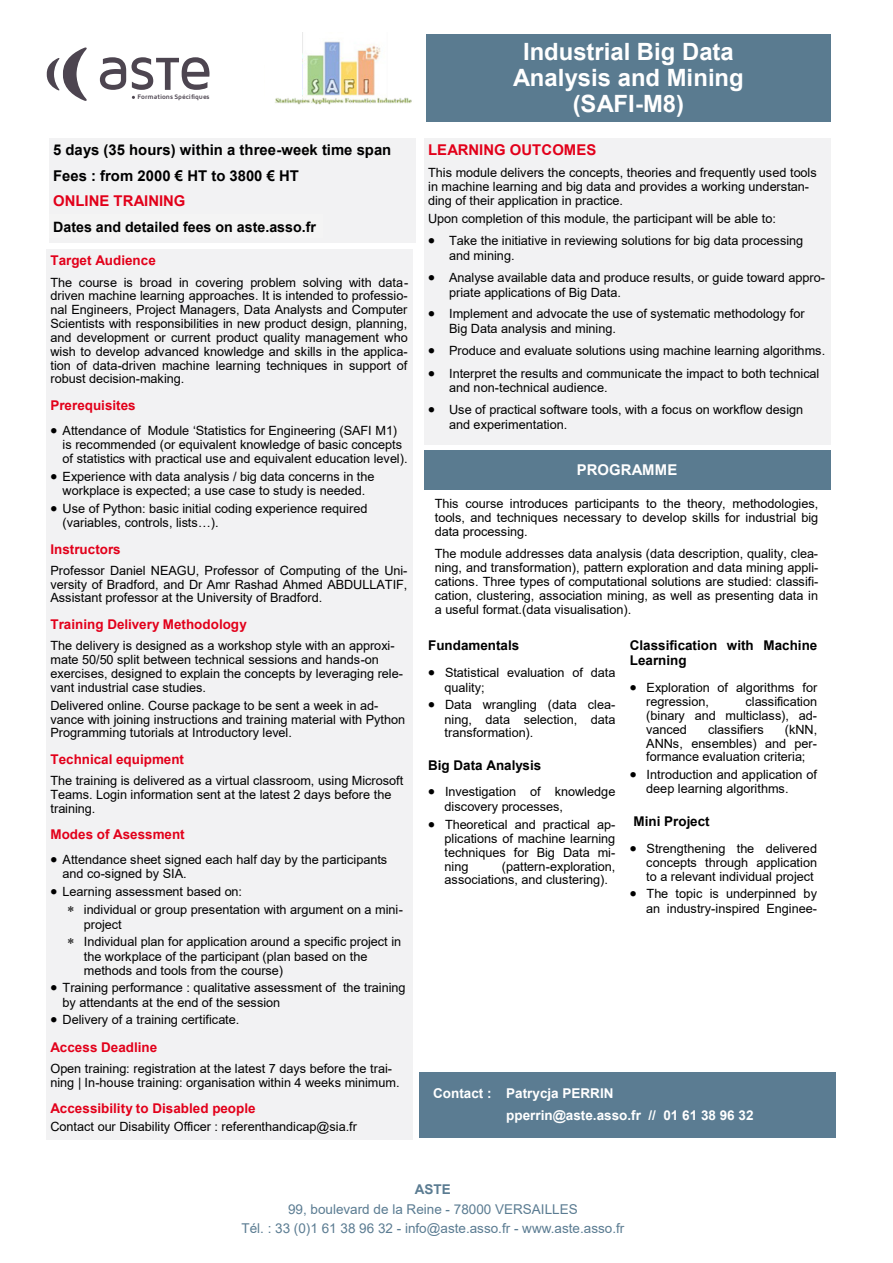
<style>
.page{position:relative;width:893px;height:1263px;background:#fff}
.page>*{position:absolute;margin:0;border:0;box-sizing:border-box;transform-origin:0 0}
.t1{font:700 23.85px/26.1px "Arial";color:#fff;text-align:center}
.t2{font:700 14.85px/25.2px "Arial";color:#000}
.t3{font:700 14.85px "Arial";color:#e2001a}
.t4{font:700 14.85px "Arial";letter-spacing:.005em;color:#fff}
.t5{font:700 14.25px "Arial";color:#000}
.t6{font:700 13.5px "Arial";color:#e2001a}
.t7{font:13.5px/19.5px "Arial";color:#5b7c92;text-align:center}
.t8{font:700 13.5px/14.7px "Arial";color:#000}
.t9{font:700 13.5px/22.5px "Arial";color:#fff}
.t10{font:700 13.5px "Arial";color:#5b7c92}
.t11{font:12.75px/13.8px "Arial";letter-spacing:-.005em;color:#000}
.t12{font:700 6.75px "Maven Pro";color:#4d4550}
</style>
<div class="page">
<div style="left:426px;top:35px;width:405px;height:87px;background:#5a7b90"></div>
<div style="left:46px;top:249px;width:366px;height:890px;background:#f2f2f3"></div>
<div style="left:49px;top:138px;width:366px;height:105px;background:#f2f2f3"></div>
<div style="left:424px;top:138px;width:407px;height:306px;background:#f2f2f3"></div>
<div style="left:424px;top:451px;width:407px;height:39px;background:#5a7b90"></div>
<img style="left:275px;top:32px;width:137px;height:73px">
<svg style="left:47px;top:47px;width:40px;height:54px"></svg>
<svg style="left:100px;top:57px;width:109px;height:33px"></svg>
<div style="left:419px;top:1071px;width:417px;height:67px;background:#5b7c92"></div>
<p class="t12" style="left:138px;top:93px;width:74px">Formations Spécifiques</p>
<p class="t2" style="left:53px;top:138px;width:340px">5 days (35 hours) within a three-week time span<br>Fees : from 2000 € HT to 3800 € HT</p>
<p class="t3" style="left:53px;top:190px;width:134px">ONLINE TRAINING</p>
<p class="t2" style="left:53px;top:213px;width:229px">Dates and detailed fees on sia.fr</p>
<p class="t5" style="left:53px;top:217px;width:264px">Dates and detailed fees on aste.asso.fr</p>
<p class="t6" style="left:50px;top:251px;width:107px">Target Audience</p>
<p class="t11" style="left:50px;top:275px;width:359px;text-align:justify">The course is broad in covering problem solving with data&shy;driven machine learning approaches. It is intended to professio&shy;nal Engineers, Project Managers, Data Analysts and Computer Scientists with responsibilities in new product design, planning, and development or current product quality management who wish to develop advanced knowledge and skills in the applica&shy;tion of data-driven machine learning techniques in support of robust decision-making.</p>
<p class="t6" style="left:50px;top:396px;width:87px">Prerequisites</p>
<p class="t11" style="left:63px;top:423px;width:346px;text-indent:-12px">• Attendance of Module ‘Statistics for Engineering (SAFI M1) is recommended (or equivalent knowledge of basic concepts of statistics with practical use and equivalent education level).</p>
<p class="t11" style="left:50px;top:469px;width:326px;line-height:14.5px;text-align:center">• Experience with data analysis / big data concerns in the workplace is expected; a use case to study is needed.</p>
<p class="t11" style="left:63px;top:501px;width:306px;line-height:14.5px;text-indent:-12px">• Use of Python: basic initial coding experience required (variables, controls, lists…).</p>
<p class="t6" style="left:50px;top:539px;width:72px">Instructors</p>
<p class="t11" style="left:50px;top:563px;width:359px;text-align:justify">Professor Daniel NEAGU, Professor of Computing of the Uni&shy;versity of Bradford, and Dr Amr Rashad Ahmed ABDULLATIF, Assistant professor at the University of Bradford.</p>
<p class="t6" style="left:50px;top:615px;width:198px">Training Delivery Methodology</p>
<p class="t11" style="left:50px;top:638px;width:354px">The delivery is designed as a workshop style with an approxi&shy;mate 50/50 split between technical sessions and hands-on exercises, designed to explain the concepts by leveraging rele&shy;vant industrial case studies.</p>
<p class="t11" style="left:50px;top:698px;width:356px">Delivered online. Course package to be sent a week in ad&shy;vance with joining instructions and training material with Python<br>Programming tutorials at Introductory level.</p>
<p class="t6" style="left:50px;top:750px;width:135px">Technical equipment</p>
<p class="t11" style="left:50px;top:773px;width:354px">The training is delivered as a virtual classroom, using Microsoft<br>Teams. Login information sent at the latest 2 days before the training.</p>
<p class="t6" style="left:50px;top:825px;width:136px">Modes of Asessment</p>
<p class="t11" style="left:63px;top:852px;width:326px;line-height:14.5px;text-indent:-12px">• Attendance sheet signed each half day by the participants and co-signed by SIA.</p>
<p class="t11" style="left:84px;top:882px;width:321px;line-height:18.3px;text-indent:-33px">• Learning assessment based on:<br>individual or group presentation with argument on a mini-</p>
<p class="t11" style="left:84px;top:915px;width:319px;line-height:17.5px">project<br>Individual plan for application around a specific project in</p>
<p class="t11" style="left:84px;top:949px;width:285px">the workplace of the participant (plan based on the methods and tools from the course)</p>
<p class="t11" style="left:63px;top:980px;width:345px;line-height:14.5px;text-indent:-12px">• Training performance : qualitative assessment of the training by attendants at the end of the session</p>
<p class="t11" style="left:50px;top:1013px;width:190px">• Delivery of a training certificate.</p>
<p class="t6" style="left:50px;top:1037px;width:108px">Access Deadline</p>
<p class="t11" style="left:50px;top:1061px;width:351px">Open training: registration at the latest 7 days before the trai&shy;ning | In-house training: organisation within 4 weeks minimum.</p>
<p class="t6" style="left:50px;top:1099px;width:207px">Accessibility to Disabled people</p>
<p class="t11" style="left:50px;top:1120px;width:308px">Contact our Disability Officer : referenthandicap@sia.fr</p>
<h1 class="t1" style="left:513px;top:39px;width:232px">Industrial Big Data<br>Analysis and Mining (SAFI-M8)</h1>
<p class="t3" style="left:428px;top:140px;width:170px">LEARNING OUTCOMES</p>
<p class="t11" style="left:428px;top:166px;width:390px">This module delivers the concepts, theories and frequently used tools in machine learning and big data and provides a working understan&shy;ding of their application in practice.</p>
<p class="t11" style="left:428px;top:212px;width:349px">Upon completion of this module, the participant will be able to:</p>
<p class="t11" style="left:449px;top:233px;width:356px;line-height:14.7px;text-indent:-21px">• Take the initiative in reviewing solutions for big data processing and mining.</p>
<p class="t11" style="left:449px;top:270px;width:377px;line-height:14.9px;text-indent:-21px">• Analyse available data and produce results, or guide toward appro&shy;priate applications of Big Data.</p>
<p class="t11" style="left:449px;top:307px;width:357px;line-height:14.7px;text-indent:-21px">• Implement and advocate the use of systematic methodology for<br>Big Data analysis and mining.</p>
<p class="t11" style="left:428px;top:344px;width:399px">• Produce and evaluate solutions using machine learning algorithms.</p>
<p class="t11" style="left:449px;top:366px;width:372px;line-height:14.7px;text-indent:-21px">• Interpret the results and communicate the impact to both technical and non-technical audience.</p>
<p class="t11" style="left:449px;top:402px;width:356px;line-height:14.7px;text-indent:-21px">• Use of practical software tools, with a focus on workflow design and experimentation.</p>
<p class="t4" style="left:577px;top:459px;width:102px">PROGRAMME</p>
<p class="t11" style="left:435px;top:496px;width:385px;text-align:justify">This course introduces participants to the theory, methodologies, tools, and techniques necessary to develop skills for industrial big data processing.</p>
<p class="t11" style="left:435px;top:547px;width:385px;text-align:justify">The module addresses data analysis (data description, quality, clea&shy;ning, and transformation), pattern exploration and data mining appli&shy;cations. Three types of computational solutions are studied: classifi&shy;cation, clustering, association mining, as well as presenting data in a useful format.(data visualisation).</p>
<p class="t8" style="left:428px;top:638px;width:93px">Fundamentals</p>
<p class="t11" style="left:445px;top:665px;width:172px;line-height:14.5px;text-indent:-16px">• Statistical evaluation of data quality;</p>
<p class="t11" style="left:445px;top:697px;width:172px;text-align:justify;text-indent:-16px">• Data wrangling (data clea&shy;ning, data selection, data transformation).</p>
<p class="t8" style="left:428px;top:758px;width:115px">Big Data Analysis</p>
<p class="t11" style="left:445px;top:785px;width:172px;line-height:14.5px;text-indent:-16px">• Investigation of knowledge discovery processes,</p>
<p class="t11" style="left:445px;top:817px;width:172px;text-align:justify;text-indent:-16px">• Theoretical and practical ap&shy;plications of machine learning techniques for Big Data mi&shy;ning</p>
<p class="t11" style="left:445px;top:859px;width:172px;text-indent:57px">(pattern-exploration, associations, and clustering).</p>
<p class="t8" style="left:630px;top:638px;width:189px">Classification with Machine<br>Learning</p>
<p class="t11" style="left:646px;top:680px;width:173px;line-height:14.5px;text-indent:-16px">• Exploration of algorithms for regression,</p>
<p class="t11" style="left:646px;top:694px;width:172px;text-align:justify;text-indent:99px">classification (binary and multiclass), ad&shy;vanced</p>
<p class="t11" style="left:646px;top:722px;width:172px;text-align:justify;text-indent:139px">(kNN, ANNs, ensembles) and per&shy;formance evaluation criteria;</p>
<p class="t11" style="left:646px;top:767px;width:172px;line-height:14.5px;text-indent:-16px">• Introduction and application of deep learning algorithms.</p>
<p class="t8" style="left:634px;top:814px;width:78px">Mini Project</p>
<p class="t11" style="left:646px;top:841px;width:172px;text-align:justify;text-indent:-16px">• Strengthening the delivered concepts through application to a relevant individual project</p>
<p class="t11" style="left:630px;top:886px;width:189px;line-height:14.5px;text-align:right">• The topic is underpinned by an industry-inspired Enginee-</p>
<p class="t11" style="left:708px;top:722px;width:57px">classifiers</p>
<p class="t9" style="left:506px;top:1082px;width:249px;text-indent:-73px">Contact : Patrycja PERRIN<br>pperrin@aste.asso.fr // 01 61 38 96 32</p>
<p class="t10" style="left:415px;top:1180px;width:38px">ASTE</p>
<p class="t7" style="left:241px;top:1199px;width:384px">99, boulevard de la Reine - 78000 VERSAILLES<br>Tél. : 33 (0)1 61 38 96 32 - info@aste.asso.fr - www.aste.asso.fr</p>
</div>
